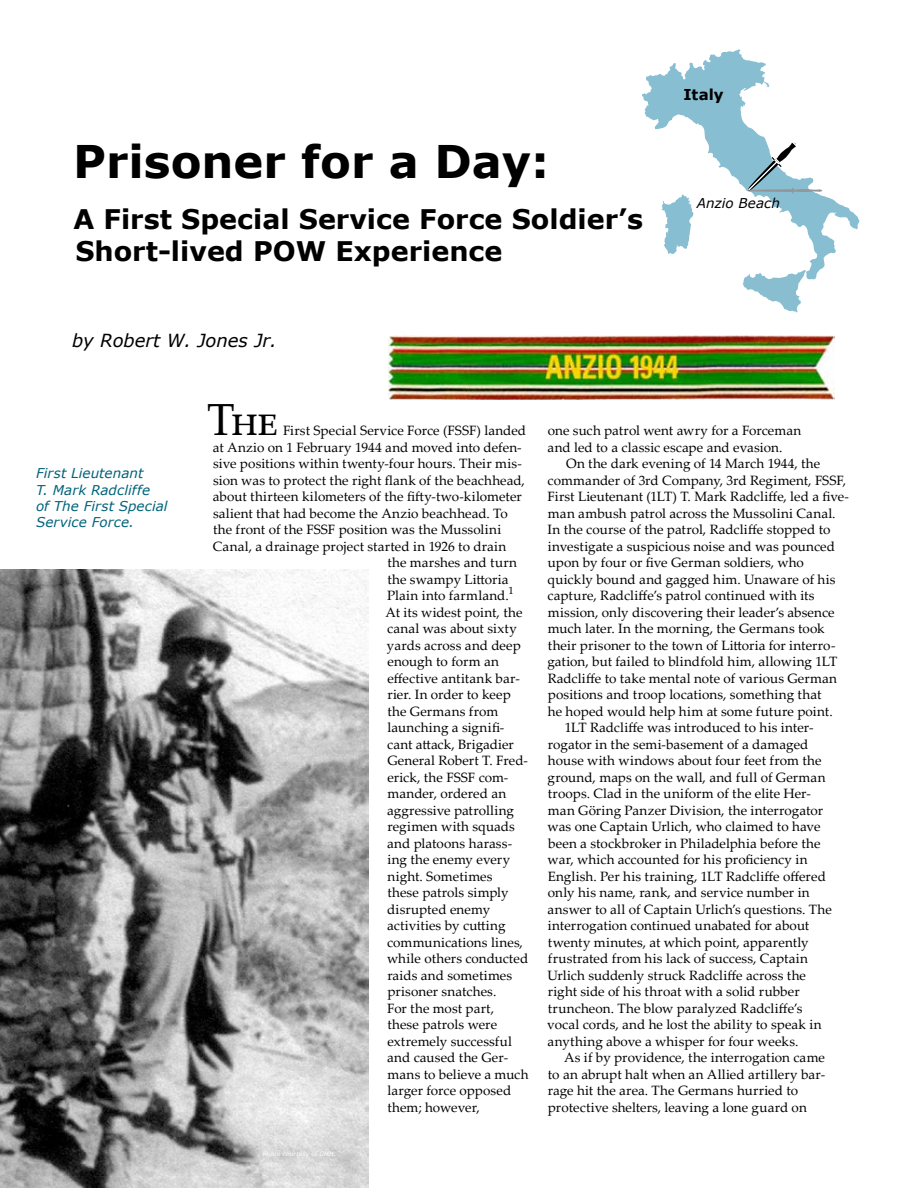
<style>
.page{position:relative;width:918px;height:1188px;background:#fff}
.page>*{position:absolute;margin:0;border:0;box-sizing:border-box;transform-origin:0 0}
.Article_Title{font:700 45px "Verdana";color:#000}
.Body_first_paragraph{font:45px "Palatino Linotype";color:#000}
.Article_subtitle{font:700 27px/32.4px "Verdana";color:#000}
.By_line{font:italic 18px "Verdana";color:#000}
.t1{font:700 15px "Verdana";color:#000}
.Body_Text{font:13.5px/16.5px "Palatino Linotype";letter-spacing:.005em;color:#000}
.Body_first_paragraph-2{font:13.5px/16.5px "Palatino Linotype";letter-spacing:.005em;color:#000}
.Captions{font:italic 13.5px/16.2px "Verdana";letter-spacing:.005em;color:#00637a}
.Captions-2{font:italic 13.5px "Verdana";letter-spacing:.005em;color:#000}
.Captions-3{font:italic 6px "Verdana";letter-spacing:.02em;color:#fff}
</style>
<div class="page">
<svg style="left:743px;top:279px;width:59px;height:33px"></svg>
<svg style="left:642px;top:50px;width:217px;height:229px"></svg>
<svg style="left:748px;top:142px;width:74px;height:52px"></svg>
<img style="left:0;top:570px;width:369px;height:618px">
<img style="left:389px;top:336px;width:445px;height:64px">
<p class="Article_Title" style="left:73px;top:133px;width:477px">Prisoner for a Day:</p>
<p class="Article_subtitle" style="left:73px;top:202px;width:571px">A First Special Service Force Soldier’s<br>Short-lived POW Experience</p>
<p class="By_line" style="left:72px;top:329px;width:206px">by Robert W. Jones Jr.</p>
<p class="t1" style="left:683px;top:85px;width:42px">Italy</p>
<p class="Captions-2" style="left:697px;top:195px;width:85px">Anzio Beach</p>
<p class="Captions" style="left:36px;top:465px;width:133px">First Lieutenant<br>T. Mark Radcliffe<br>of The First Special<br>Service Force.</p>
<p class="Body_first_paragraph" style="left:207px;top:388px;width:73px">The</p>
<p class="Body_first_paragraph-2" style="left:283px;top:422px;width:245px">First Special Service Force (FSSF) landed</p>
<p class="Body_first_paragraph-2" style="left:213px;top:438px;width:310px">at Anzio on 1 February 1944 and moved into defen-</p>
<p class="Body_first_paragraph-2" style="left:213px;top:455px;width:310px">sive positions within twenty-four hours. Their mis-</p>
<p class="Body_first_paragraph-2" style="left:213px;top:471px;width:313px">sion was to protect the right flank of the beachhead,</p>
<p class="Body_first_paragraph-2" style="left:213px;top:488px;width:311px">about thirteen kilometers of the fifty-two-kilometer</p>
<p class="Body_first_paragraph-2" style="left:213px;top:504px;width:296px">salient that had become the Anzio beachhead. To</p>
<p class="Body_first_paragraph-2" style="left:213px;top:521px;width:290px">the front of the FSSF position was the Mussolini</p>
<p class="Body_first_paragraph-2" style="left:213px;top:537px;width:295px">Canal, a drainage project started in 1926 to drain</p>
<p class="Body_first_paragraph-2" style="left:387px;top:554px;width:131px">the marshes and turn</p>
<p class="Body_first_paragraph-2" style="left:387px;top:570px;width:123px">the swampy Littoria</p>
<p class="Body_first_paragraph-2" style="left:387px;top:587px;width:128px">Plain into farmland.<sup>1</sup></p>
<p class="Body_first_paragraph-2" style="left:386px;top:603px;width:138px">At its widest point, the</p>
<p class="Body_first_paragraph-2" style="left:387px;top:620px;width:131px">canal was about sixty</p>
<p class="Body_first_paragraph-2" style="left:387px;top:636px;width:135px">yards across and deep</p>
<p class="Body_first_paragraph-2" style="left:387px;top:653px;width:113px">enough to form an</p>
<p class="Body_first_paragraph-2" style="left:387px;top:669px;width:134px">effective antitank bar-</p>
<p class="Body_first_paragraph-2" style="left:387px;top:686px;width:125px">rier. In order to keep</p>
<p class="Body_first_paragraph-2" style="left:387px;top:702px;width:113px">the Germans from</p>
<p class="Body_first_paragraph-2" style="left:387px;top:719px;width:119px">launching a signifi-</p>
<p class="Body_first_paragraph-2" style="left:387px;top:735px;width:128px">cant attack, Brigadier</p>
<p class="Body_first_paragraph-2" style="left:387px;top:752px;width:142px">General Robert T. Fred-</p>
<p class="Body_first_paragraph-2" style="left:387px;top:768px;width:123px">erick, the FSSF com-</p>
<p class="Body_first_paragraph-2" style="left:387px;top:785px;width:120px">mander, ordered an</p>
<p class="Body_first_paragraph-2" style="left:387px;top:801px;width:128px">aggressive patrolling</p>
<p class="Body_first_paragraph-2" style="left:387px;top:818px;width:129px">regimen with squads</p>
<p class="Body_first_paragraph-2" style="left:387px;top:834px;width:127px">and platoons harass-</p>
<p class="Body_first_paragraph-2" style="left:387px;top:851px;width:124px">ing the enemy every</p>
<p class="Body_first_paragraph-2" style="left:388px;top:867px;width:106px">night. Sometimes</p>
<p class="Body_first_paragraph-2" style="left:387px;top:884px;width:123px">these patrols simply</p>
<p class="Body_first_paragraph-2" style="left:387px;top:900px;width:105px">disrupted enemy</p>
<p class="Body_first_paragraph-2" style="left:387px;top:917px;width:120px">activities by cutting</p>
<p class="Body_first_paragraph-2" style="left:387px;top:933px;width:137px">communications lines,</p>
<p class="Body_first_paragraph-2" style="left:387px;top:950px;width:143px">while others conducted</p>
<p class="Body_first_paragraph-2" style="left:387px;top:966px;width:126px">raids and sometimes</p>
<p class="Body_first_paragraph-2" style="left:387px;top:983px;width:110px">prisoner snatches.</p>
<p class="Body_first_paragraph-2" style="left:387px;top:999px;width:108px">For the most part,</p>
<p class="Body_first_paragraph-2" style="left:387px;top:1016px;width:111px">these patrols were</p>
<p class="Body_first_paragraph-2" style="left:387px;top:1032px;width:126px">extremely successful</p>
<p class="Body_first_paragraph-2" style="left:387px;top:1049px;width:123px">and caused the Ger-</p>
<p class="Body_first_paragraph-2" style="left:387px;top:1065px;width:143px">mans to believe a much</p>
<p class="Body_first_paragraph-2" style="left:387px;top:1082px;width:125px">larger force opposed</p>
<p class="Body_first_paragraph-2" style="left:387px;top:1098px;width:94px">them; however,</p>
<p class="Captions-3" style="left:263px;top:1150px;width:74px">Photo courtesy of CMH.</p>
<p class="Body_first_paragraph-2" style="left:548px;top:422px;width:255px">one such patrol went awry for a Forceman and led to a classic escape and evasion.</p>
<p class="Body_Text" style="left:548px;top:455px;width:303px;text-indent:19px">On the dark evening of 14 March 1944, the commander of 3rd Company, 3rd Regiment, FSSF, First Lieutenant (1LT) T. Mark Radcliffe, led a five&shy;man ambush patrol across the Mussolini Canal.<br>In the course of the patrol, Radcliffe stopped to investigate a suspicious noise and was pounced upon by four or five German soldiers, who quickly bound and gagged him. Unaware of his capture, Radcliffe’s patrol continued with its mission, only discovering their leader’s absence much later. In the morning, the Germans took their prisoner to the town of Littoria for interro&shy;gation, but failed to blindfold him, allowing 1LT Radcliffe to take mental note of various German positions and troop locations, something that<br>he hoped would help him at some future point.</p>
<p class="Body_Text" style="left:547px;top:719px;width:286px;text-indent:18px">1LT Radcliffe was introduced to his inter&shy;rogator in the semi-basement of a damaged house with windows about four feet from the ground, maps on the wall, and full of German troops. Clad in the uniform of the elite Her&shy;man Göring Panzer Division, the interrogator was one Captain Urlich, who claimed to have been a stockbroker in Philadelphia before the war, which accounted for his proficiency in English. Per his training, 1LT Radcliffe offered only his name, rank, and service number in answer to all of Captain Urlich’s questions. The interrogation continued unabated for about twenty minutes, at which point, apparently frustrated from his lack of success, Captain Urlich suddenly struck Radcliffe across the right side of his throat with a solid rubber truncheon. The blow paralyzed Radcliffe’s vocal cords, and he lost the ability to speak in anything above a whisper for four weeks.</p>
<p class="Body_Text" style="left:548px;top:1049px;width:279px;text-indent:16px">As if by providence, the interrogation came to an abrupt halt when an Allied artillery bar&shy;rage hit the area. The Germans hurried to protective shelters, leaving a lone guard on</p>
</div>
